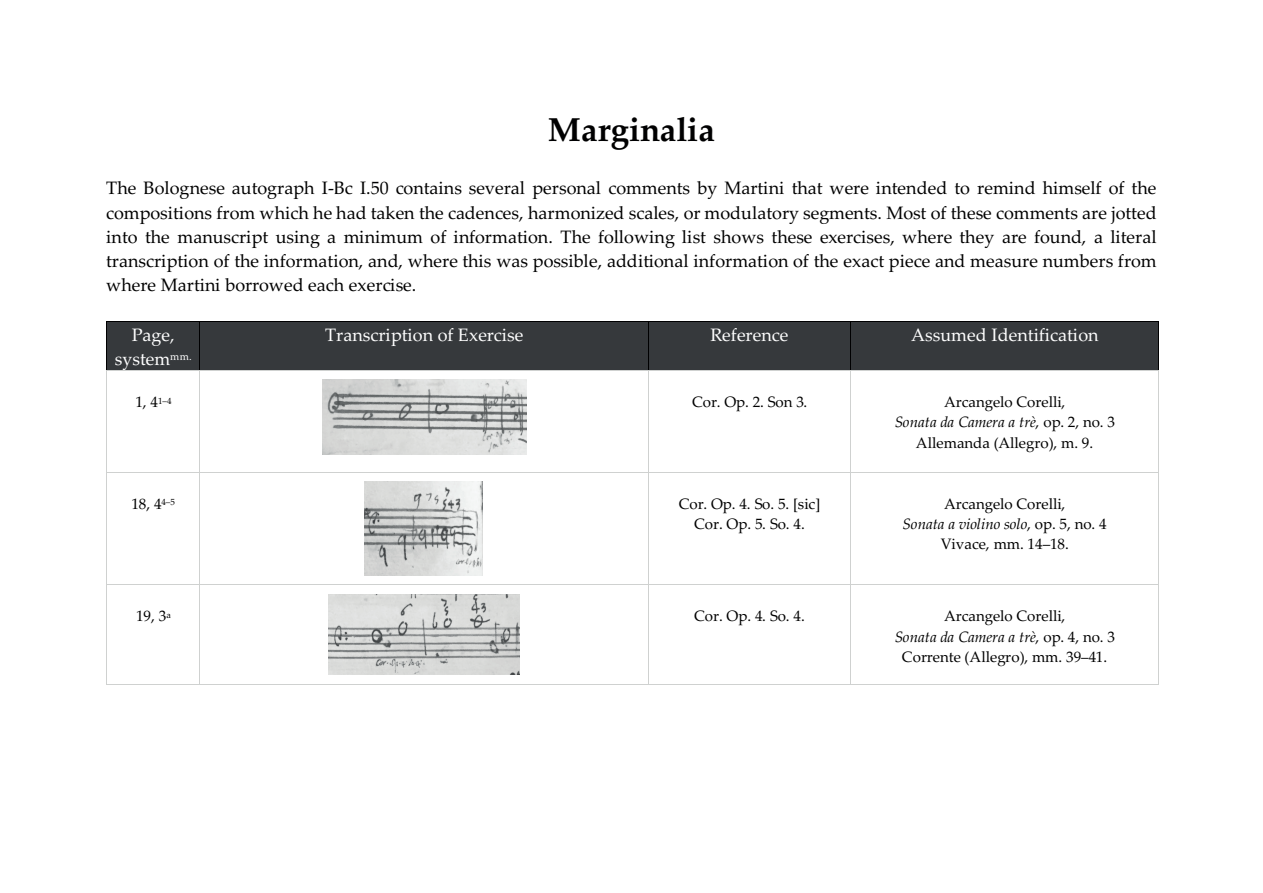
<style>
.page{position:relative;width:1263px;height:893px;background:#fff}
.page>*{position:absolute;margin:0;border:0;box-sizing:border-box;transform-origin:0 0}
.t1{font:700 33.15px "Palatino Linotype";color:#000001}
.t2{font:18px/24.2px "Palatino Linotype";color:#000001;text-align:justify}
.t3{font:18px/24.5px "Palatino Linotype";color:#fff;text-align:center}
.t4{font:15.15px/20.1px "Palatino Linotype";color:#000001;text-align:center}
.s1{font-style:italic}
</style>
<div class="page">
<div style="left:107px;top:321px;width:92px;height:49px;background:#36393c"></div>
<div style="left:200px;top:321px;width:448px;height:49px;background:#36393c"></div>
<div style="left:649px;top:321px;width:201px;height:49px;background:#36393c"></div>
<div style="left:851px;top:321px;width:307px;height:49px;background:#36393c"></div>
<hr style="left:107px;top:321px;width:92px;height:1px;background:#000001">
<hr style="left:200px;top:321px;width:448px;height:1px;background:#000001">
<hr style="left:649px;top:321px;width:201px;height:1px;background:#000001">
<hr style="left:851px;top:321px;width:307px;height:1px;background:#000001">
<hr style="left:106px;top:321px;width:1px;height:49px;background:#000001">
<hr style="left:199px;top:321px;width:1px;height:49px;background:#000001">
<hr style="left:648px;top:321px;width:1px;height:49px;background:#000001">
<hr style="left:850px;top:321px;width:1px;height:49px;background:#000001">
<hr style="left:1158px;top:321px;width:1px;height:49px;background:#000001">
<hr style="left:107px;top:370px;width:92px;height:1px;background:#cfd1d0">
<hr style="left:200px;top:370px;width:448px;height:1px;background:#cfd1d0">
<hr style="left:649px;top:370px;width:201px;height:1px;background:#cfd1d0">
<hr style="left:851px;top:370px;width:307px;height:1px;background:#cfd1d0">
<hr style="left:106px;top:371px;width:1px;height:101px;background:#cfd1d0">
<hr style="left:199px;top:371px;width:1px;height:101px;background:#cfd1d0">
<hr style="left:648px;top:371px;width:1px;height:101px;background:#cfd1d0">
<hr style="left:850px;top:371px;width:1px;height:101px;background:#cfd1d0">
<hr style="left:1158px;top:371px;width:1px;height:101px;background:#cfd1d0">
<hr style="left:107px;top:472px;width:92px;height:1px;background:#cfd1d0">
<hr style="left:200px;top:472px;width:448px;height:1px;background:#cfd1d0">
<hr style="left:649px;top:472px;width:201px;height:1px;background:#cfd1d0">
<hr style="left:851px;top:472px;width:307px;height:1px;background:#cfd1d0">
<hr style="left:106px;top:473px;width:1px;height:111px;background:#cfd1d0">
<hr style="left:199px;top:473px;width:1px;height:111px;background:#cfd1d0">
<hr style="left:648px;top:473px;width:1px;height:111px;background:#cfd1d0">
<hr style="left:850px;top:473px;width:1px;height:111px;background:#cfd1d0">
<hr style="left:1158px;top:473px;width:1px;height:111px;background:#cfd1d0">
<hr style="left:107px;top:584px;width:92px;height:1px;background:#cfd1d0">
<hr style="left:200px;top:584px;width:448px;height:1px;background:#cfd1d0">
<hr style="left:649px;top:584px;width:201px;height:1px;background:#cfd1d0">
<hr style="left:851px;top:584px;width:307px;height:1px;background:#cfd1d0">
<hr style="left:106px;top:585px;width:1px;height:99px;background:#cfd1d0">
<hr style="left:107px;top:684px;width:92px;height:1px;background:#cfd1d0">
<hr style="left:199px;top:585px;width:1px;height:99px;background:#cfd1d0">
<hr style="left:200px;top:684px;width:448px;height:1px;background:#cfd1d0">
<hr style="left:648px;top:585px;width:1px;height:99px;background:#cfd1d0">
<hr style="left:649px;top:684px;width:201px;height:1px;background:#cfd1d0">
<hr style="left:850px;top:585px;width:1px;height:99px;background:#cfd1d0">
<hr style="left:851px;top:684px;width:307px;height:1px;background:#cfd1d0">
<hr style="left:1158px;top:585px;width:1px;height:99px;background:#cfd1d0">
<img style="left:322px;top:380px;width:204px;height:74px">
<img style="left:365px;top:482px;width:118px;height:93px">
<img style="left:329px;top:594px;width:190px;height:81px">
<p class="t1" style="left:548px;top:107px;width:169px">Marginalia</p>
<p class="t2" style="left:106px;top:176px;width:1052px">The Bolognese autograph I-Bc I.50 contains several personal comments by Martini that were intended to remind himself of the compositions from which he had taken the cadences, harmonized scales, or modulatory segments. Most of these comments are jotted into the manuscript using a minimum of information. The following list shows these exercises, where they are found, a literal transcription of the information, and, where this was possible, additional information of the exact piece and measure numbers from where Martini borrowed each exercise.</p>
<p class="t3" style="left:115px;top:322px;width:78px">Page, system<sup>mm.</sup></p>
<p class="t3" style="left:325px;top:322px;width:200px">Transcription of Exercise</p>
<p class="t3" style="left:710px;top:322px;width:80px">Reference</p>
<p class="t3" style="left:911px;top:322px;width:189px">Assumed Identification</p>
<p class="t4" style="left:135px;top:391px;width:38px">1, 4<sup>1–4</sup></p>
<p class="t4" style="left:692px;top:391px;width:117px">Cor. Op. 2. Son 3.</p>
<p class="t4" style="left:895px;top:391px;width:222px">Arcangelo Corelli,<br><span class="s1">Sonata da Camera a trè</span>, op. 2, no. 3<br>Allemanda (Allegro), m. 9.</p>
<p class="t4" style="left:131px;top:493px;width:45px">18, 4<sup>4–5</sup></p>
<p class="t4" style="left:679px;top:493px;width:143px">Cor. Op. 4. So. 5. [sic]<br>Cor. Op. 5. So. 4.</p>
<p class="t4" style="left:903px;top:493px;width:206px">Arcangelo Corelli,<br><span class="s1">Sonata a violino solo</span>, op. 5, no. 4<br>Vivace, mm. 14–18.</p>
<p class="t4" style="left:136px;top:606px;width:36px">19, 3<sup>a</sup></p>
<p class="t4" style="left:694px;top:606px;width:112px">Cor. Op. 4. So. 4.</p>
<p class="t4" style="left:895px;top:606px;width:222px">Arcangelo Corelli,<br><span class="s1">Sonata da Camera a trè</span>, op. 4, no. 3<br>Corrente (Allegro), mm. 39–41.</p>
</div>
